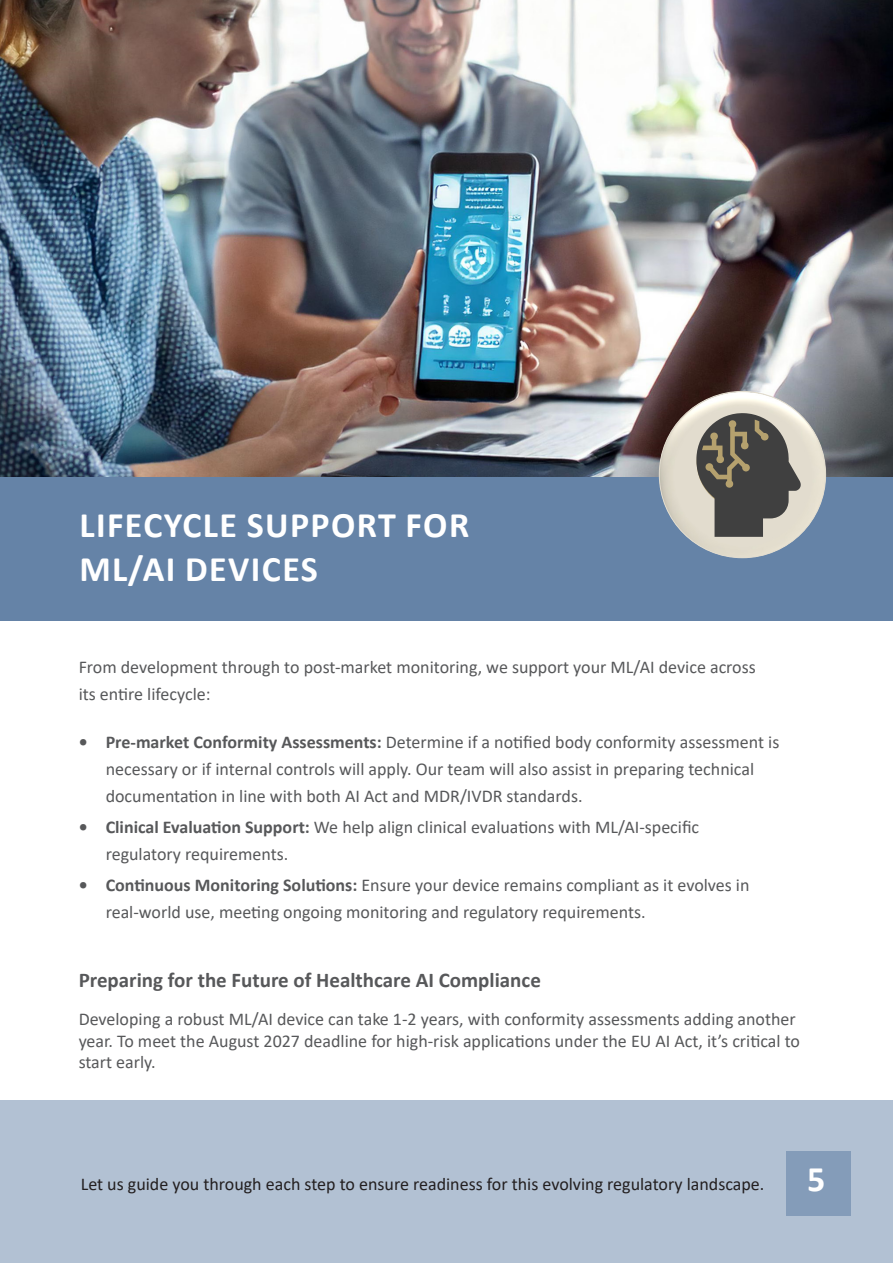
<style>
.page{position:relative;width:893px;height:1263px;background:#fff}
.page>*{position:absolute;margin:0;border:0;box-sizing:border-box;transform-origin:0 0}
.t1{font:700 36px/43.2px "Calibri";letter-spacing:.04em;color:#fff}
.t2{font:700 21px "Calibri";color:#57585a}
.t3{font:18px/27px "Calibri";color:#57585a}
.t4{font:18px "Calibri";color:#231f20}
.s1{font-weight:700}
</style>
<div class="page">
<div style="left:0;top:1100px;width:893px;height:163px;background:#b2c1d3"></div>
<div style="left:0;top:476px;width:893px;height:145px;background:#6583a7"></div>
<img style="left:0;top:0;width:893px;height:476px">
<div style="left:786px;top:1151px;width:64px;height:65px;background:#849cb9"></div>
<img style="left:659px;top:391px;width:167px;height:167px;border-radius:82px">
<svg style="left:696px;top:412px;width:107px;height:125px;background:#7b776f"></svg>
<p class="t1" style="left:79px;top:503px;width:391px">LIFECYCLE SUPPORT FOR<br>ML/AI DEVICES</p>
<p class="t3" style="left:79px;top:653px;width:679px">From development through to post-market monitoring, we support your ML/AI device across its entire lifecycle:</p>
<p class="t3" style="left:106px;top:728px;width:675px;text-indent:-27px"><span class="s1">• Pre-market Conformity Assessments:</span> Determine if a notified body conformity assessment is necessary or if internal controls will apply. Our team will also assist in preparing technical documentation in line with both AI Act and MDR/IVDR standards.</p>
<p class="t3" style="left:106px;top:813px;width:595px;text-indent:-27px"><span class="s1">• Clinical Evaluation Support:</span> We help align clinical evaluations with ML/AI-specific regulatory requirements.</p>
<p class="t3" style="left:106px;top:871px;width:645px;text-indent:-27px"><span class="s1">• Continuous Monitoring Solutions:</span> Ensure your device remains compliant as it evolves in real-world use, meeting ongoing monitoring and regulatory requirements.</p>
<p class="t2" style="left:79px;top:965px;width:464px">Preparing for the Future of Healthcare AI Compliance</p>
<p class="t3" style="left:79px;top:1008px;width:723px;line-height:21.6px">Developing a robust ML/AI device can take 1-2 years, with conformity assessments adding another year. To meet the August 2027 deadline for high-risk applications under the EU AI Act, it’s critical to start early.</p>
<p class="t4" style="left:81px;top:1171px;width:685px">Let us guide you through each step to ensure readiness for this evolving regulatory landscape.</p>
<p class="t1" style="left:807px;top:1157px;width:20px">5</p>
</div>
